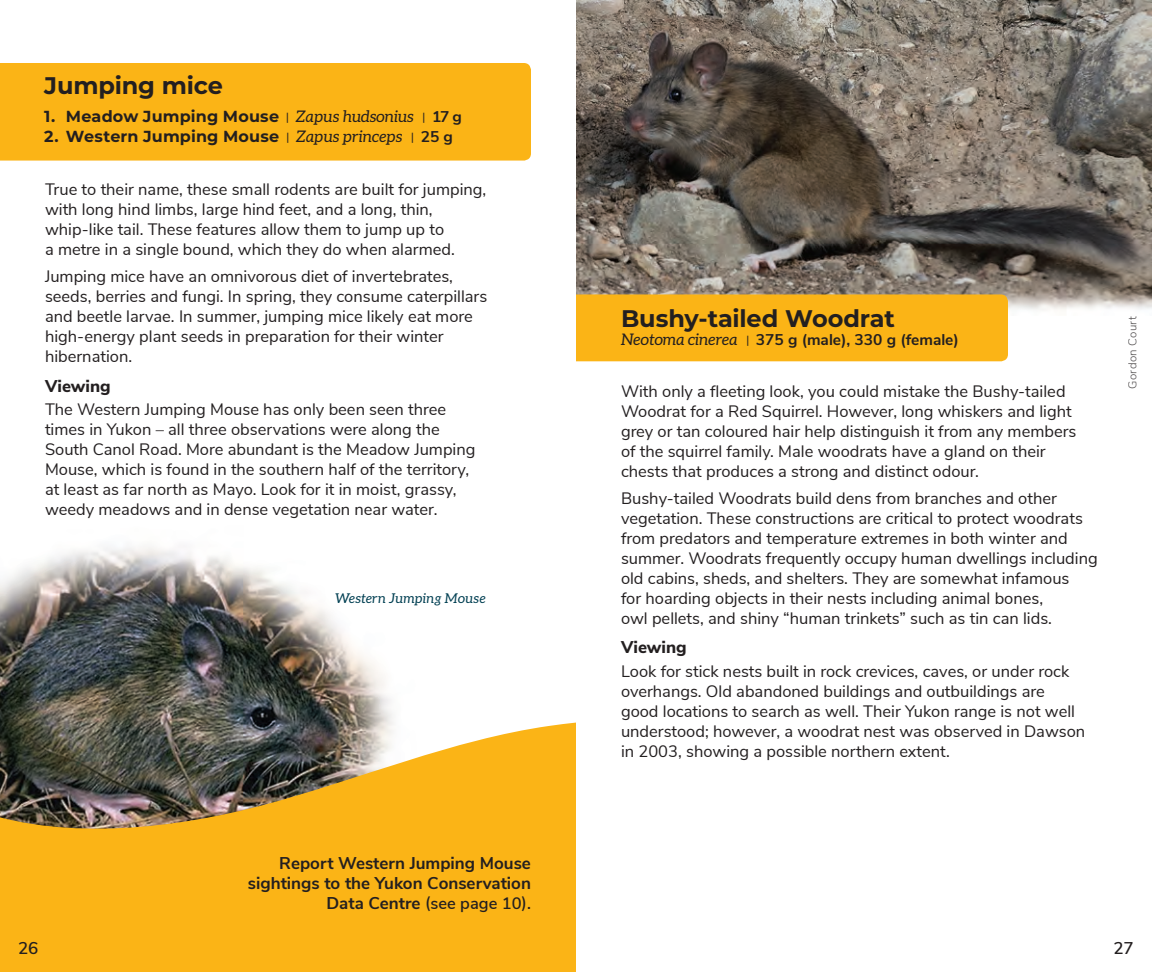
<style>
.page{position:relative;width:1152px;height:972px;background:#fff}
.page>*{position:absolute;margin:0;border:0;box-sizing:border-box;transform-origin:0 0}
.t1{font:700 24px "Montserrat";letter-spacing:-.01em;color:#231f20}
.t2{font:700 17px/20px "Nunito Sans";color:#231f20;text-align:right}
.t3{font:800 17px "Nunito Sans";color:#231f20}
.t4{font:600 17px "Nunito Sans";color:#231f20}
.t5{font:16.4px/20px "Nunito Sans";color:#231f20}
.t6{font:600 16.4px "Nunito Sans";color:#231f20}
.t7{font:700 16px "Montserrat";letter-spacing:.01em;color:#231f20}
.t8{font:700 15.6px "Nunito Sans";color:#231f20}
.t9{font:italic 13.6px "Aleo";letter-spacing:.03em;color:#003f52}
.t10{font:300 11.6px "Nunito Sans";letter-spacing:.035em;color:#231f20}
.s1{font-family:"Aleo";font-weight:400;font-style:italic;font-size:10.8px}
.s2{font-family:"Aleo";font-weight:400;font-style:italic}
.s3{font-family:"Nunito Sans";font-size:15.6px}
.s4{font-weight:700;font-size:17px}
.s5{font-family:"Aleo";font-weight:400;font-style:italic;font-size:16px}
</style>
<div class="page">
<img style="left:577px;top:0;width:575px;height:310px">
<img style="left:0;top:547px;width:394px;height:176px">
<svg style="left:0;top:723px;width:576px;height:249px;background:#d59f29"></svg>
<div style="left:576px;top:294px;width:432px;height:67px;background:#fbb416"></div>
<div style="left:0;top:63px;width:531px;height:98px;background:#fbb416"></div>
<h1 class="t1" style="left:44px;top:69px;width:180px">Jumping mice</h1>
<p class="t7" style="left:44px;top:104px;width:419px">1. Meadow Jumping Mouse <span class="s1">|</span> <span class="s2">Zapus hudsonius</span> <span class="s1">|</span> <span class="s3">17 g</span></p>
<p class="t7" style="left:44px;top:124px;width:410px">2. Western Jumping Mouse <span class="s1">|</span> <span class="s2">Zapus princeps</span> <span class="s1">|</span> <span class="s3">25 g</span></p>
<p class="t5" style="left:45px;top:179px;width:443px">True to their name, these small rodents are built for jumping, with long hind limbs, large hind feet, and a long, thin, whip-like tail. These features allow them to jump up to<br>a metre in a single bound, which they do when alarmed.</p>
<p class="t5" style="left:45px;top:266px;width:444px">Jumping mice have an omnivorous diet of invertebrates, seeds, berries and fungi. In spring, they consume caterpillars and beetle larvae. In summer, jumping mice likely eat more high-energy plant seeds in preparation for their winter hibernation.</p>
<p class="t3" style="left:45px;top:373px;width:67px">Viewing</p>
<p class="t5" style="left:45px;top:399px;width:432px">The Western Jumping Mouse has only been seen three times in Yukon – all three observations were along the South Canol Road. More abundant is the Meadow Jumping Mouse, which is found in the southern half of the territory, at least as far north as Mayo. Look for it in moist, grassy, weedy meadows and in dense vegetation near water.</p>
<p class="t9" style="left:336px;top:591px;width:152px">Western Jumping Mouse</p>
<p class="t2" style="left:248px;top:852px;width:285px">Report Western Jumping Mouse sightings to the Yukon Conservation</p>
<p class="t6" style="left:326px;top:892px;width:206px"><span class="s4">Data Centre</span> (see page 10).</p>
<h1 class="t1" style="left:621px;top:301px;width:275px">Bushy-tailed Woodrat</h1>
<p class="t8" style="left:621px;top:329px;width:339px"><span class="s5">Neotoma cinerea</span> <span class="s1">|</span> 375 g (male), 330 g (female)</p>
<p class="t5" style="left:621px;top:380px;width:457px">With only a fleeting look, you could mistake the Bushy-tailed Woodrat for a Red Squirrel. However, long whiskers and light grey or tan coloured hair help distinguish it from any members of the squirrel family. Male woodrats have a gland on their chests that produces a strong and distinct odour.</p>
<p class="t5" style="left:621px;top:487px;width:478px">Bushy-tailed Woodrats build dens from branches and other vegetation. These constructions are critical to protect woodrats from predators and temperature extremes in both winter and summer. Woodrats frequently occupy human dwellings including old cabins, sheds, and shelters. They are somewhat infamous<br>for hoarding objects in their nests including animal bones,<br>owl pellets, and shiny “human trinkets” such as tin can lids.</p>
<p class="t3" style="left:621px;top:635px;width:67px">Viewing</p>
<p class="t5" style="left:621px;top:660px;width:466px">Look for stick nests built in rock crevices, caves, or under rock overhangs. Old abandoned buildings and outbuildings are good locations to search as well. Their Yukon range is not well understood; however, a woodrat nest was observed in Dawson in 2003, showing a possible northern extent.</p>
<p class="t10" style="left:1124px;top:389px;width:74px;rotate:-90deg">Gordon Court</p>
<p class="t4" style="left:18px;top:936px;width:22px">26</p>
<p class="t4" style="left:1113px;top:936px;width:22px">27</p>
</div>
